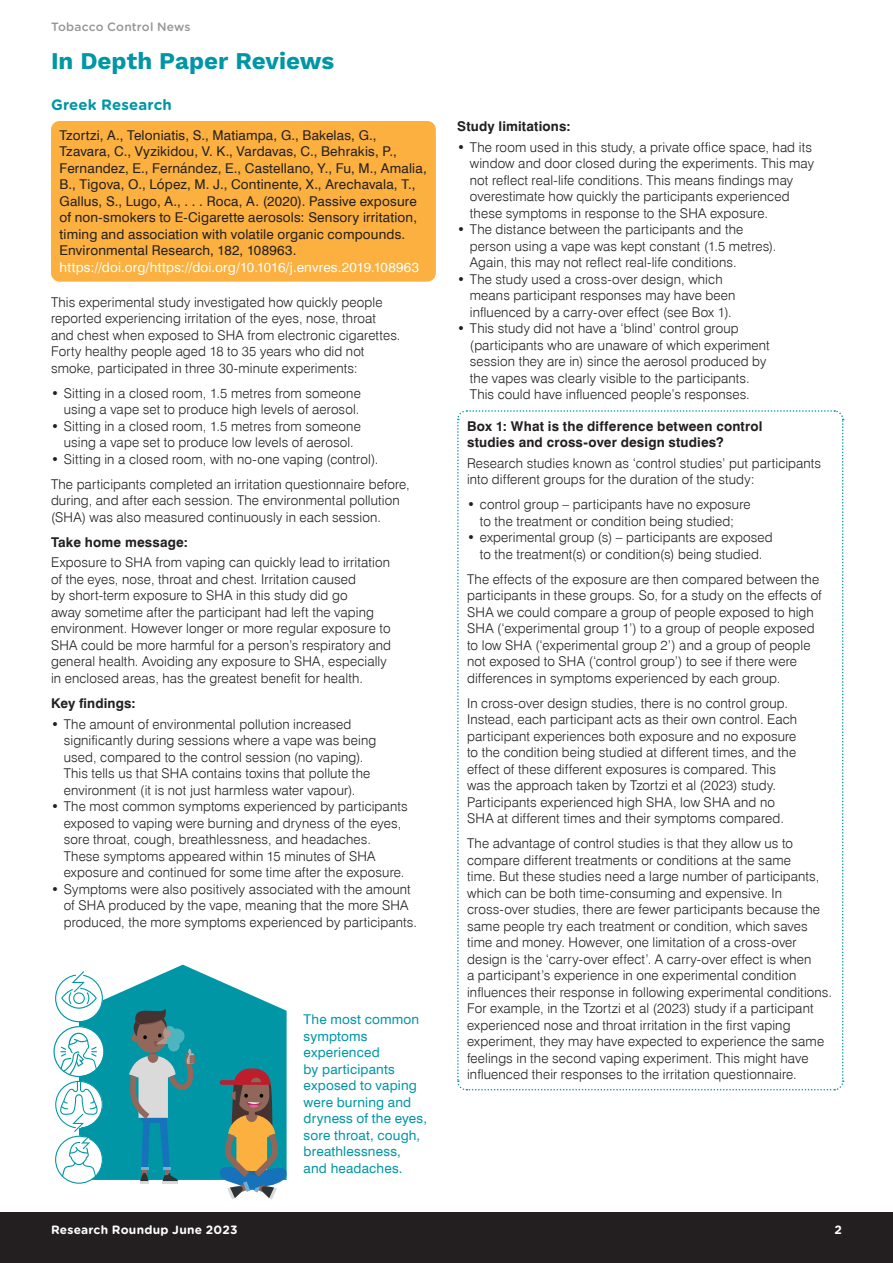
<style>
.page{position:relative;width:893px;height:1263px;background:#fff}
.page>*{position:absolute;margin:0;border:0;box-sizing:border-box;transform-origin:0 0}
.Edition_Title{font:700 24px "Work Sans";color:#0096a5}
.t1{font:700 15px "Gotham Rounded";letter-spacing:.01em;color:#0096a5}
.body{font:300 13.5px/16.5px "Swiss 721 BT";letter-spacing:.01em;color:#231f20}
.Body_regular{font:13.5px/16.5px "Swiss 721 BT";letter-spacing:.015em;color:#231f20}
.White_body{font:13.5px/16.5px "Swiss 721 BT";letter-spacing:.01em;color:#0096a5}
.Bold_body{font:700 13.5px/16.5px "Swiss 721 BT";letter-spacing:.01em;color:#231f20}
.t2{font:700 12px "Gotham Rounded";letter-spacing:.02em;color:#fff}
.t3{font:500 12px "Gotham Rounded";letter-spacing:.01em;color:#939598}
.s1{color:#fff}
</style>
<div class="page">
<div style="left:51px;top:121px;width:385px;height:161px;background:#fbb03f;border-radius:9px"></div>
<svg style="left:457px;top:410px;width:387px;height:681px"></svg>
<svg style="left:53px;top:965px;width:234px;height:234px"></svg>
<div style="left:0;top:1212px;width:893px;height:51px;background:#231f20"></div>
<p class="t3" style="left:51px;top:18px;width:141px">Tobacco Control News</p>
<p class="Edition_Title" style="left:51px;top:47px;width:285px">In Depth Paper Reviews</p>
<p class="t1" style="left:51px;top:93px;width:122px">Greek Research</p>
<p class="Body_regular" style="left:60px;top:127px;width:369px">Tzortzi, A., Teloniatis, S., Matiampa, G., Bakelas, G., Tzavara, C., Vyzikidou, V. K., Vardavas, C., Behrakis, P., Fernandez, E., Fernández, E., Castellano, Y., Fu, M., Amalia, B., Tigova, O., López, M. J., Continente, X., Arechavala, T., Gallus, S., Lugo, A., . . . Roca, A. (2020). Passive exposure of non-smokers to E-Cigarette aerosols: Sensory irritation, timing and association with volatile organic compounds.<br>Environmental Research, 182, 108963. <span class="s1">https://doi.org/https://doi.org/10.1016/j.envres.2019.108963</span></p>
<p class="body" style="left:51px;top:293px;width:351px">This experimental study investigated how quickly people reported experiencing irritation of the eyes, nose, throat and chest when exposed to SHA from electronic cigarettes.<br>Forty healthy people aged 18 to 35 years who did not smoke, participated in three 30-minute experiments:</p>
<p class="body" style="left:51px;top:384px;width:311px;text-align:right">• Sitting in a closed room, 1.5 metres from someone using a vape set to produce high levels of aerosol.</p>
<p class="body" style="left:51px;top:417px;width:311px;text-align:center">• Sitting in a closed room, 1.5 metres from someone using a vape set to produce low levels of aerosol.</p>
<p class="body" style="left:51px;top:450px;width:329px">• Sitting in a closed room, with no-one vaping (control).</p>
<p class="body" style="left:51px;top:475px;width:360px">The participants completed an irritation questionnaire before, during, and after each session. The environmental pollution (SHA) was also measured continuously in each session.</p>
<p class="Bold_body" style="left:51px;top:533px;width:138px">Take home message:</p>
<p class="body" style="left:51px;top:554px;width:341px">Exposure to SHA from vaping can quickly lead to irritation of the eyes, nose, throat and chest. Irritation caused<br>by short-term exposure to SHA in this study did go<br>away sometime after the participant had left the vaping environment. However longer or more regular exposure to SHA could be more harmful for a person’s respiratory and general health. Avoiding any exposure to SHA, especially in enclosed areas, has the greatest benefit for health.</p>
<p class="Bold_body" style="left:51px;top:695px;width:86px">Key findings:</p>
<p class="body" style="left:64px;top:715px;width:314px;text-indent:-13px">• The amount of environmental pollution increased significantly during sessions where a vape was being used, compared to the control session (no vaping).<br>This tells us that SHA contains toxins that pollute the environment (it is not just harmless water vapour).</p>
<p class="body" style="left:64px;top:798px;width:345px;text-indent:-13px">• The most common symptoms experienced by participants exposed to vaping were burning and dryness of the eyes, sore throat, cough, breathlessness, and headaches.<br>These symptoms appeared within 15 minutes of SHA exposure and continued for some time after the exposure.</p>
<p class="body" style="left:64px;top:880px;width:355px;text-indent:-13px">• Symptoms were also positively associated with the amount of SHA produced by the vape, meaning that the more SHA produced, the more symptoms experienced by participants.</p>
<p class="White_body" style="left:304px;top:1011px;width:125px">The most common symptoms experienced<br>by participants exposed to vaping were burning and dryness of the eyes, sore throat, cough, breathlessness, and headaches.</p>
<p class="Bold_body" style="left:457px;top:118px;width:115px">Study limitations:</p>
<p class="body" style="left:470px;top:138px;width:346px;text-indent:-13px">• The room used in this study, a private office space, had its window and door closed during the experiments. This may not reflect real-life conditions. This means findings may overestimate how quickly the participants experienced these symptoms in response to the SHA exposure.</p>
<p class="body" style="left:470px;top:221px;width:308px;text-indent:-13px">• The distance between the participants and the person using a vape was kept constant (1.5 metres).<br>Again, this may not reflect real-life conditions.</p>
<p class="body" style="left:470px;top:270px;width:267px;text-indent:-13px">• The study used a cross-over design, which means participant responses may have been influenced by a carry-over effect (see Box 1).</p>
<p class="body" style="left:470px;top:320px;width:301px;text-indent:-13px">• This study did not have a ‘blind’ control group (participants who are unaware of which experiment session they are in) since the aerosol produced by the vapes was clearly visible to the participants.<br>This could have influenced people’s responses.</p>
<p class="Bold_body" style="left:467px;top:417px;width:297px">Box 1: What is the difference between control studies and cross-over design studies?</p>
<p class="body" style="left:467px;top:455px;width:356px">Research studies known as ‘control studies’ put participants into different groups for the duration of the study:</p>
<p class="body" style="left:467px;top:496px;width:285px;text-align:center">• control group – participants have no exposure to the treatment or condition being studied;</p>
<p class="body" style="left:467px;top:529px;width:307px;text-align:center">• experimental group (s) – participants are exposed to the treatment(s) or condition(s) being studied.</p>
<p class="body" style="left:467px;top:571px;width:356px">The effects of the exposure are then compared between the participants in these groups. So, for a study on the effects of SHA we could compare a group of people exposed to high SHA (‘experimental group 1’) to a group of people exposed to low SHA (‘experimental group 2’) and a group of people not exposed to SHA (‘control group’) to see if there were differences in symptoms experienced by each group.</p>
<p class="body" style="left:467px;top:695px;width:332px">In cross-over design studies, there is no control group.<br>Instead, each participant acts as their own control. Each participant experiences both exposure and no exposure to the condition being studied at different times, and the effect of these different exposures is compared. This was the approach taken by Tzortzi et al (2023) study.<br>Participants experienced high SHA, low SHA and no SHA at different times and their symptoms compared.</p>
<p class="body" style="left:467px;top:835px;width:366px">The advantage of control studies is that they allow us to compare different treatments or conditions at the same<br>time. But these studies need a large number of participants, which can be both time-consuming and expensive. In cross-over studies, there are fewer participants because the same people try each treatment or condition, which saves time and money. However, one limitation of a cross-over design is the ‘carry-over effect’. A carry-over effect is when<br>a participant’s experience in one experimental condition influences their response in following experimental conditions.<br>For example, in the Tzortzi et al (2023) study if a participant experienced nose and throat irritation in the first vaping experiment, they may have expected to experience the same feelings in the second vaping experiment. This might have influenced their responses to the irritation questionnaire.</p>
<p class="t2" style="left:51px;top:1221px;width:188px">Research Roundup June 2023</p>
<p class="t2" style="left:834px;top:1221px;width:9px">2</p>
</div>
